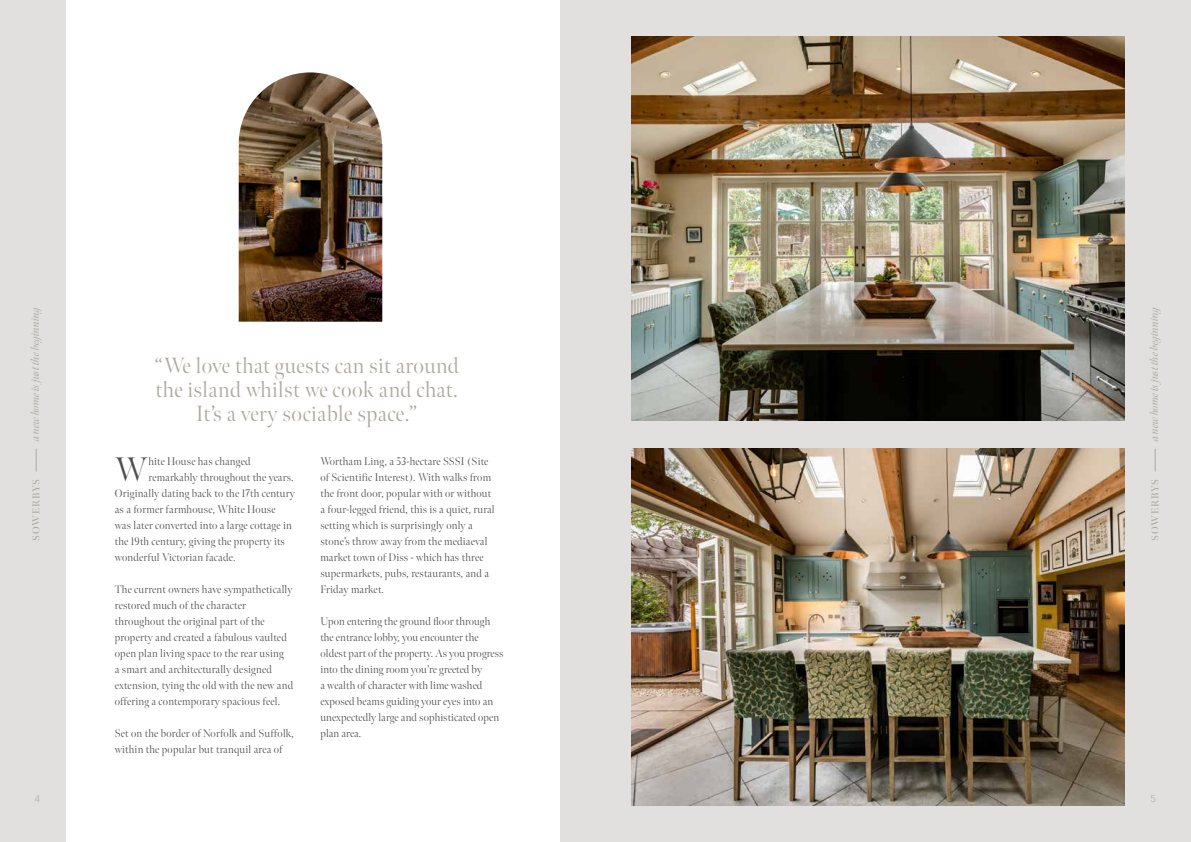
<style>
.page{position:relative;width:1191px;height:842px;background:#fff}
.page>*{position:absolute;margin:0;border:0;box-sizing:border-box;transform-origin:0 0}
.t1{font:300 34px "Meno Banner";color:#4f4f4f}
.t2{font:300 22px/24px "Meno Banner";letter-spacing:.02em;color:#ada8a0;text-align:center}
.t3{font:300 11px/16px "Meno Banner";letter-spacing:.02em;color:#4f4f4f}
.t4{font:italic 11px "Meno Banner";letter-spacing:-.01em;color:#ada8a0}
.t5{font:600 10px "Meno Banner";letter-spacing:.08em;color:#ada8a0}
.t6{font:300 10px "Quasimoda";color:#ada8a0}
</style>
<div class="page">
<div style="left:0;top:0;width:595px;height:842px;background:#e2e0df"></div>
<div style="left:595px;top:0;width:596px;height:842px;background:#e2e0df"></div>
<svg style="left:36px;top:449px;width:1px;height:22px"></svg>
<svg style="left:1155px;top:449px;width:1px;height:22px"></svg>
<div style="left:66px;top:0;width:493px;height:842px;background:#fff"></div>
<img style="left:631px;top:36px;width:493px;height:385px">
<img style="left:631px;top:449px;width:493px;height:357px">
<img style="left:239px;top:72px;width:143px;height:250px">
<p class="t4" style="left:29px;top:441px;width:138px;rotate:-90deg">a new home is just the beginning</p>
<p class="t4" style="left:1147px;top:441px;width:138px;rotate:-90deg">a new home is just the beginning</p>
<h1 class="t1" style="left:115px;top:448px;width:34px">W</h1>
<p class="t3" style="left:148px;top:453px;width:104px">hite House has changed</p>
<h2 class="t2" style="left:154px;top:354px;width:306px">“We love that guests can sit around the island whilst we cook and chat.<br>It’s a very sociable space.”</h2>
<p class="t3" style="left:320px;top:453px;width:176px">Wortham Ling, a 53-hectare SSSI (Site of Scientific Interest). With walks from the front door, popular with or without a four-legged friend, this is a quiet, rural setting which is surprisingly only a stone’s throw away from the mediaeval market town of Diss - which has three supermarkets, pubs, restaurants, and a Friday market.</p>
<p class="t3" style="left:320px;top:613px;width:184px">Upon entering the ground floor through the entrance lobby, you encounter the oldest part of the property. As you progress into the dining room you’re greeted by<br>a wealth of character with lime washed exposed beams guiding your eyes into an unexpectedly large and sophisticated open plan area.</p>
<p class="t3" style="left:148px;top:469px;width:147px">remarkably throughout the years.</p>
<p class="t3" style="left:115px;top:485px;width:181px">Originally dating back to the 17th century</p>
<p class="t3" style="left:115px;top:501px;width:162px">as a former farmhouse, White House</p>
<p class="t3" style="left:115px;top:517px;width:178px">was later converted into a large cottage in</p>
<p class="t3" style="left:115px;top:533px;width:171px">the 19th century, giving the property its</p>
<p class="t3" style="left:115px;top:549px;width:122px">wonderful Victorian facade.</p>
<p class="t3" style="left:115px;top:581px;width:180px">The current owners have sympathetically restored much of the character throughout the original part of the property and created a fabulous vaulted open plan living space to the rear using<br>a smart and architecturally designed extension, tying the old with the new and offering a contemporary spacious feel.</p>
<p class="t3" style="left:115px;top:725px;width:181px">Set on the border of Norfolk and Suffolk, within the popular but tranquil area of</p>
<p class="t5" style="left:30px;top:541px;width:63px;rotate:-90deg">SOWERBYS</p>
<p class="t5" style="left:1149px;top:541px;width:63px;rotate:-90deg">SOWERBYS</p>
<p class="t6" style="left:35px;top:791px;width:7px">4</p>
<p class="t6" style="left:1150px;top:791px;width:7px">5</p>
</div>
